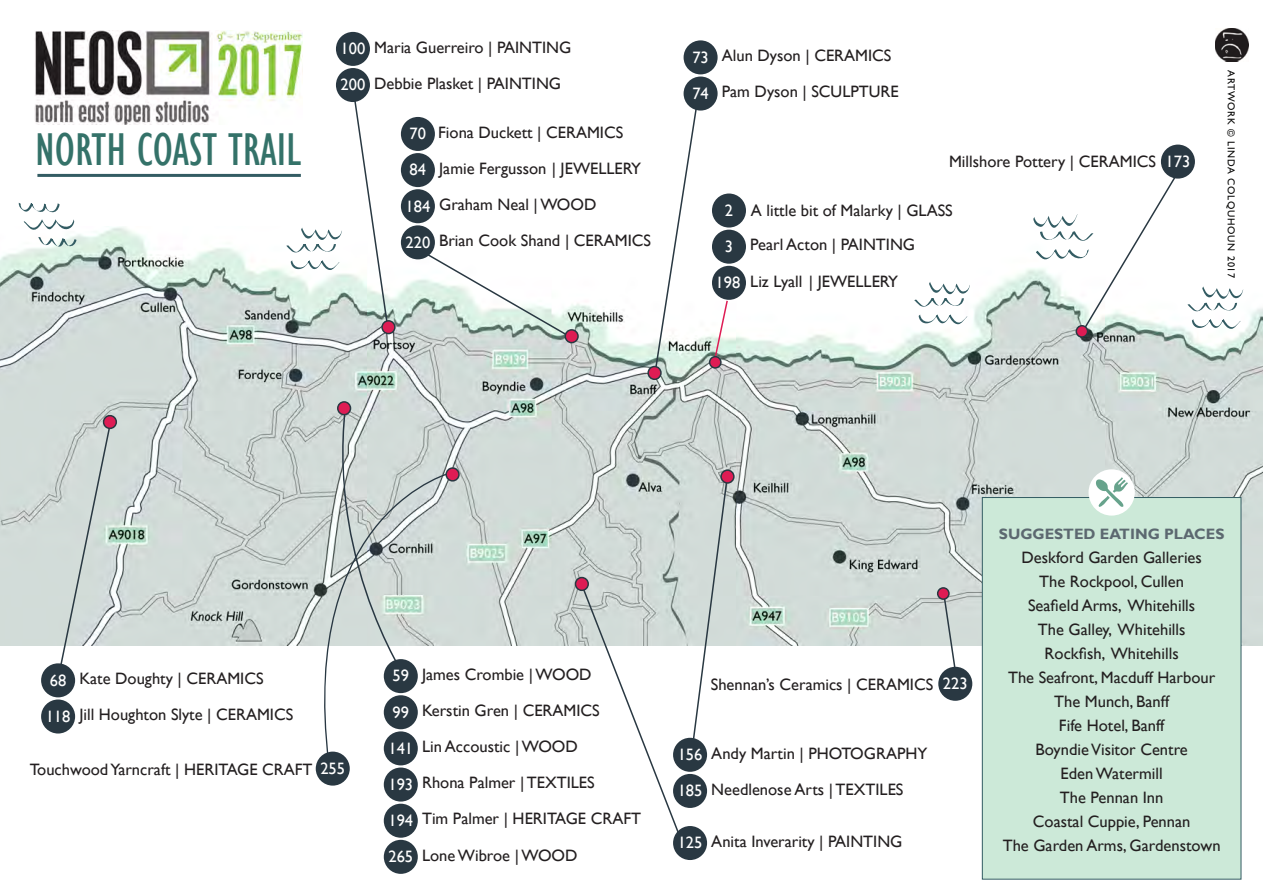
<style>
.page{position:relative;width:1263px;height:893px;background:#fff}
.page>*{position:absolute;margin:0;border:0;box-sizing:border-box;transform-origin:0 0}
.t1{font:condensed 47.25px "Gill Sans";color:#347269}
.t2{font:16.5px "Gill Sans";color:#231f20}
.t3{font:16.5px "Gill Sans";color:#fff}
.t4{font:700 15px "Gill Sans";color:#5c6870}
.t5{font:10.2px "Gill Sans";letter-spacing:.075em;color:#050504}
</style>
<div class="page">
<img style="left:0;top:227px;width:1263px;height:418px">
<svg style="left:323px;top:407px;width:130px;height:357px"></svg>
<img style="left:1215px;top:29px;width:33px;height:33px">
<svg style="left:421px;top:250px;width:153px;height:90px"></svg>
<svg style="left:653px;top:107px;width:45px;height:269px"></svg>
<svg style="left:713px;top:299px;width:16px;height:64px"></svg>
<div style="left:41px;top:663px;width:34px;height:34px;background:#293842;border-radius:50%"></div>
<div style="left:41px;top:699px;width:34px;height:34px;background:#293842;border-radius:50%"></div>
<div style="left:336px;top:32px;width:34px;height:34px;background:#293842;border-radius:50%"></div>
<div style="left:336px;top:68px;width:34px;height:34px;background:#293842;border-radius:50%"></div>
<div style="left:316px;top:752px;width:34px;height:34px;background:#293842;border-radius:50%"></div>
<div style="left:673px;top:826px;width:34px;height:34px;background:#293842;border-radius:50%"></div>
<div style="left:401px;top:117px;width:34px;height:34px;background:#293842;border-radius:50%"></div>
<div style="left:401px;top:225px;width:34px;height:34px;background:#293842;border-radius:50%"></div>
<div style="left:401px;top:153px;width:34px;height:34px;background:#293842;border-radius:50%"></div>
<div style="left:401px;top:189px;width:34px;height:34px;background:#293842;border-radius:50%"></div>
<div style="left:684px;top:40px;width:34px;height:34px;background:#293842;border-radius:50%"></div>
<div style="left:684px;top:77px;width:34px;height:34px;background:#293842;border-radius:50%"></div>
<div style="left:673px;top:738px;width:34px;height:34px;background:#293842;border-radius:50%"></div>
<div style="left:673px;top:774px;width:34px;height:34px;background:#293842;border-radius:50%"></div>
<div style="left:938px;top:667px;width:34px;height:34px;background:#293842;border-radius:50%"></div>
<div style="left:1161px;top:145px;width:34px;height:34px;background:#293842;border-radius:50%"></div>
<div style="left:384px;top:659px;width:34px;height:34px;background:#293842;border-radius:50%"></div>
<div style="left:384px;top:695px;width:34px;height:34px;background:#293842;border-radius:50%"></div>
<div style="left:384px;top:731px;width:34px;height:34px;background:#293842;border-radius:50%"></div>
<div style="left:384px;top:840px;width:34px;height:34px;background:#293842;border-radius:50%"></div>
<div style="left:384px;top:767px;width:34px;height:34px;background:#293842;border-radius:50%"></div>
<div style="left:384px;top:804px;width:34px;height:34px;background:#293842;border-radius:50%"></div>
<div style="left:712px;top:230px;width:34px;height:34px;background:#293842;border-radius:50%"></div>
<div style="left:712px;top:266px;width:34px;height:34px;background:#293842;border-radius:50%"></div>
<div style="left:712px;top:194px;width:34px;height:34px;background:#293842;border-radius:50%"></div>
<svg style="left:580px;top:582px;width:100px;height:252px"></svg>
<svg style="left:691px;top:475px;width:38px;height:269px"></svg>
<svg style="left:353px;top:97px;width:36px;height:233px"></svg>
<svg style="left:58px;top:420px;width:54px;height:254px"></svg>
<svg style="left:942px;top:592px;width:15px;height:81px"></svg>
<svg style="left:1033px;top:174px;width:145px;height:160px"></svg>
<svg style="left:18px;top:203px;width:59px;height:49px"></svg>
<svg style="left:286px;top:227px;width:56px;height:44px"></svg>
<svg style="left:914px;top:282px;width:56px;height:44px"></svg>
<svg style="left:1187px;top:286px;width:56px;height:44px"></svg>
<hr style="left:37px;top:174px;width:264px;height:3px;background:#335c63">
<div style="left:104px;top:416px;width:12px;height:12px;background:#de1c54;border-radius:50%"></div>
<div style="left:103px;top:415px;width:14px;height:14px;border:2px solid #293842;border-radius:50%"></div>
<div style="left:338px;top:402px;width:12px;height:13px;background:#de1c54;border-radius:50%"></div>
<div style="left:337px;top:401px;width:14px;height:14px;border:2px solid #293842;border-radius:50%"></div>
<div style="left:382px;top:321px;width:13px;height:13px;background:#de1c54;border-radius:50%"></div>
<div style="left:381px;top:320px;width:15px;height:14px;border:2px solid #293842;border-radius:50%"></div>
<div style="left:446px;top:468px;width:13px;height:13px;background:#de1c54;border-radius:50%"></div>
<div style="left:445px;top:467px;width:15px;height:15px;border:2px solid #293842;border-radius:50%"></div>
<div style="left:565px;top:330px;width:13px;height:13px;background:#de1c54;border-radius:50%"></div>
<div style="left:564px;top:329px;width:15px;height:14px;border:2px solid #293842;border-radius:50%"></div>
<div style="left:648px;top:367px;width:13px;height:12px;background:#de1c54;border-radius:50%"></div>
<div style="left:647px;top:366px;width:15px;height:14px;border:2px solid #293842;border-radius:50%"></div>
<div style="left:710px;top:357px;width:11px;height:11px;background:#de1c54;border-radius:50%"></div>
<div style="left:709px;top:356px;width:13px;height:13px;border:2px solid #293842;border-radius:50%"></div>
<div style="left:721px;top:470px;width:13px;height:13px;background:#de1c54;border-radius:50%"></div>
<div style="left:720px;top:469px;width:15px;height:15px;border:2px solid #293842;border-radius:50%"></div>
<div style="left:1076px;top:326px;width:11px;height:11px;background:#de1c54;border-radius:50%"></div>
<div style="left:1075px;top:325px;width:13px;height:13px;border:2px solid #293842;border-radius:50%"></div>
<div style="left:575px;top:578px;width:13px;height:12px;background:#de1c54;border-radius:50%"></div>
<div style="left:575px;top:577px;width:14px;height:14px;border:2px solid #293842;border-radius:50%"></div>
<div style="left:938px;top:588px;width:11px;height:11px;background:#de1c54;border-radius:50%"></div>
<div style="left:937px;top:587px;width:13px;height:13px;border:2px solid #293842;border-radius:50%"></div>
<div style="left:982px;top:497px;width:259px;height:382px;background:#cce9d8"></div>
<div style="left:982px;top:497px;width:259px;height:382px;border:1px solid #335c63"></div>
<div style="left:1088px;top:469px;width:47px;height:47px;background:#fff;border-radius:50%"></div>
<svg style="left:1096px;top:477px;width:32px;height:30px"></svg>
<img style="left:35px;top:30px;width:268px;height:95px">
<p class="t1" style="left:35px;top:122px;width:267px">NORTH COAST TRAIL</p>
<p class="t3" style="left:341px;top:39px;width:26px">100</p>
<p class="t2" style="left:374px;top:38px;width:199px">Maria Guerreiro | PAINTING</p>
<p class="t3" style="left:341px;top:75px;width:26px">200</p>
<p class="t2" style="left:374px;top:74px;width:188px">Debbie Plasket | PAINTING</p>
<p class="t3" style="left:410px;top:124px;width:18px">70</p>
<p class="t2" style="left:438px;top:123px;width:187px">Fiona Duckett | CERAMICS</p>
<p class="t3" style="left:410px;top:160px;width:18px">84</p>
<p class="t2" style="left:439px;top:159px;width:203px">Jamie Fergusson | JEWELLERY</p>
<p class="t3" style="left:405px;top:196px;width:26px">184</p>
<p class="t2" style="left:439px;top:195px;width:159px">Graham Neal | WOOD</p>
<p class="t3" style="left:405px;top:233px;width:26px">220</p>
<p class="t2" style="left:439px;top:231px;width:213px">Brian Cook Shand | CERAMICS</p>
<p class="t3" style="left:692px;top:48px;width:18px">73</p>
<p class="t2" style="left:722px;top:46px;width:171px">Alun Dyson | CERAMICS</p>
<p class="t3" style="left:692px;top:84px;width:18px">74</p>
<p class="t2" style="left:722px;top:82px;width:178px">Pam Dyson | SCULPTURE</p>
<p class="t2" style="left:949px;top:152px;width:208px">Millshore Pottery | CERAMICS</p>
<p class="t3" style="left:1165px;top:152px;width:26px">173</p>
<p class="t3" style="left:725px;top:201px;width:10px">2</p>
<p class="t2" style="left:751px;top:201px;width:203px">A little bit of Malarky | GLASS</p>
<p class="t3" style="left:725px;top:237px;width:10px">3</p>
<p class="t2" style="left:750px;top:235px;width:166px">Pearl Acton | PAINTING</p>
<p class="t3" style="left:715px;top:273px;width:26px">198</p>
<p class="t2" style="left:750px;top:271px;width:149px">Liz Lyall | JEWELLERY</p>
<p class="t5" style="left:1237px;top:70px;width:210px;rotate:90deg">ARTWORK © LINDA COLQUHOUN 2017</p>
<p class="t3" style="left:50px;top:670px;width:18px">68</p>
<p class="t2" style="left:79px;top:669px;width:186px">Kate Doughty | CERAMICS</p>
<p class="t3" style="left:46px;top:707px;width:26px">118</p>
<p class="t2" style="left:79px;top:705px;width:215px">Jill Houghton Slyte | CERAMICS</p>
<p class="t2" style="left:30px;top:759px;width:284px">Touchwood Yarncraft | HERITAGE CRAFT</p>
<p class="t3" style="left:320px;top:759px;width:26px">255</p>
<p class="t3" style="left:392px;top:666px;width:18px">59</p>
<p class="t2" style="left:422px;top:665px;width:171px">James Crombie | WOOD</p>
<p class="t3" style="left:392px;top:702px;width:18px">99</p>
<p class="t2" style="left:422px;top:701px;width:179px">Kerstin Gren | CERAMICS</p>
<p class="t3" style="left:388px;top:739px;width:26px">141</p>
<p class="t2" style="left:422px;top:737px;width:157px">Lin Accoustic | WOOD</p>
<p class="t3" style="left:388px;top:775px;width:26px">193</p>
<p class="t2" style="left:422px;top:773px;width:174px">Rhona Palmer | TEXTILES</p>
<p class="t3" style="left:388px;top:811px;width:26px">194</p>
<p class="t2" style="left:422px;top:809px;width:221px">Tim Palmer | HERITAGE CRAFT</p>
<p class="t3" style="left:388px;top:847px;width:26px">265</p>
<p class="t2" style="left:422px;top:845px;width:157px">Lone Wibroe | WOOD</p>
<p class="t2" style="left:711px;top:674px;width:224px">Shennan’s Ceramics | CERAMICS</p>
<p class="t3" style="left:943px;top:674px;width:26px">223</p>
<p class="t3" style="left:678px;top:745px;width:26px">156</p>
<p class="t2" style="left:711px;top:743px;width:218px">Andy Martin | PHOTOGRAPHY</p>
<p class="t3" style="left:678px;top:781px;width:26px">185</p>
<p class="t2" style="left:711px;top:779px;width:194px">Needlenose Arts | TEXTILES</p>
<p class="t3" style="left:678px;top:833px;width:26px">125</p>
<p class="t2" style="left:711px;top:832px;width:193px">Anita Inverarity | PAINTING</p>
<p class="t4" style="left:999px;top:525px;width:227px">SUGGESTED EATING PLACES</p>
<p class="t2" style="left:1021px;top:548px;width:182px">Deskford Garden Galleries</p>
<p class="t2" style="left:1039px;top:572px;width:146px">The Rockpool, Cullen</p>
<p class="t2" style="left:1028px;top:596px;width:169px">Seafield Arms, Whitehills</p>
<p class="t2" style="left:1038px;top:620px;width:149px">The Galley, Whitehills</p>
<p class="t2" style="left:1045px;top:644px;width:136px">Rockfish, Whitehills</p>
<p class="t2" style="left:1008px;top:668px;width:209px">The Seafront, Macduff Harbour</p>
<p class="t2" style="left:1054px;top:692px;width:116px">The Munch, Banff</p>
<p class="t2" style="left:1059px;top:716px;width:107px">Fife Hotel, Banff</p>
<p class="t2" style="left:1035px;top:740px;width:154px">Boyndie Visitor Centre</p>
<p class="t2" style="left:1060px;top:764px;width:104px">Eden Watermill</p>
<p class="t2" style="left:1060px;top:788px;width:105px">The Pennan Inn</p>
<p class="t2" style="left:1033px;top:812px;width:159px">Coastal Cuppie, Pennan</p>
<p class="t2" style="left:1003px;top:836px;width:219px">The Garden Arms, Gardenstown</p>
</div>
